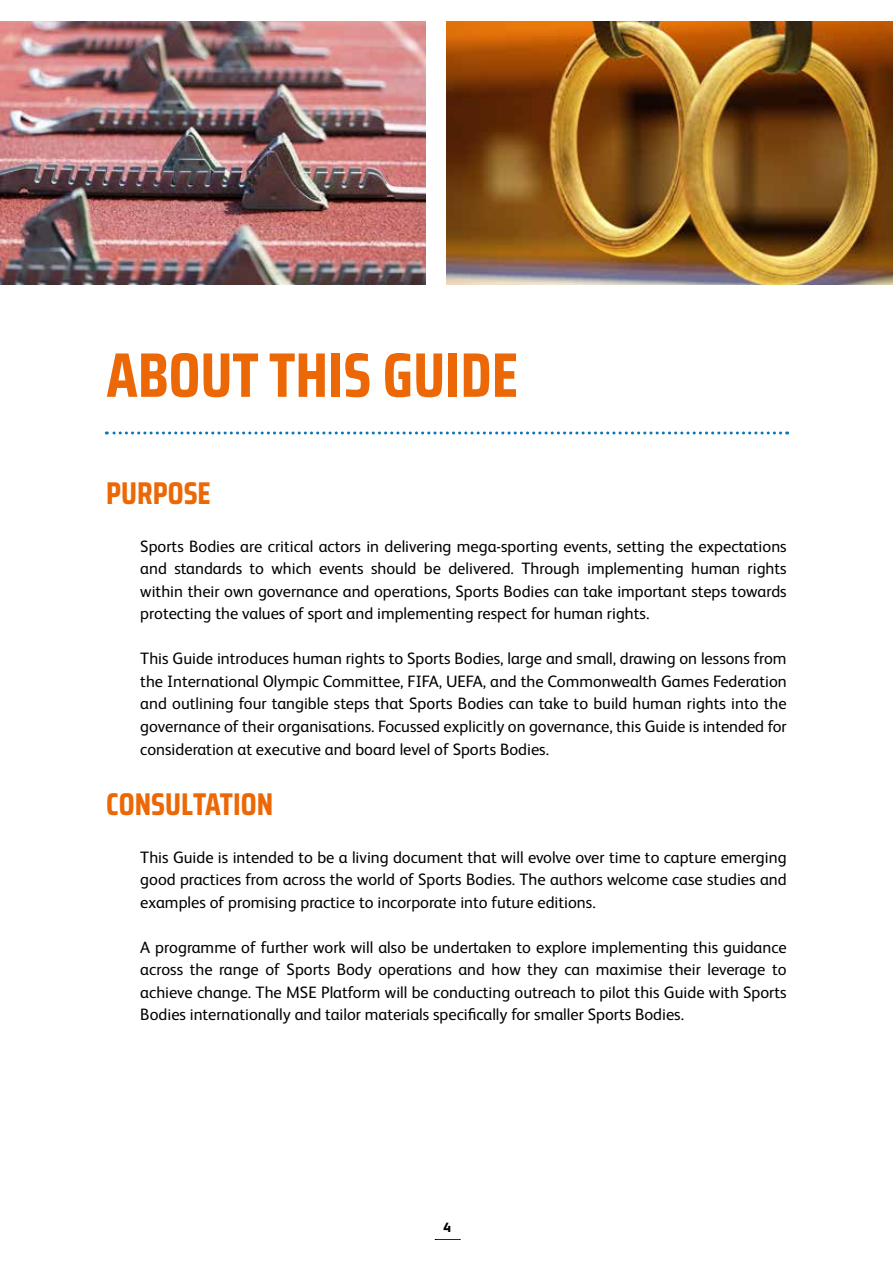
<style>
.page{position:relative;width:893px;height:1263px;background:#fff}
.page>*{position:absolute;margin:0;border:0;box-sizing:border-box;transform-origin:0 0}
.t1{font:700 63px "Saira Condensed";color:#ec6806}
.t2{font:700 31.5px "Saira Condensed";color:#ec6806}
.t3{font:16.5px/22.5px "FS Albert";color:#000;text-align:justify}
.t4{font:800 13.5px "FS Albert";color:#000}
</style>
<div class="page">
<svg style="left:435px;top:1239px;width:25px;height:1px"></svg>
<svg style="left:106px;top:431px;width:675px;height:3px"></svg>
<img style="left:447px;top:21px;width:446px;height:264px">
<img style="left:0;top:21px;width:426px;height:264px">
<h1 class="t1" style="left:106px;top:327px;width:413px">ABOUT THIS GUIDE</h1>
<h2 class="t2" style="left:106px;top:469px;width:106px">PURPOSE</h2>
<p class="t3" style="left:140px;top:534px;width:648px">Sports Bodies are critical actors in delivering mega-sporting events, setting the expectations and standards to which events should be delivered. Through implementing human rights within their own governance and operations, Sports Bodies can take important steps towards protecting the values of sport and implementing respect for human rights.</p>
<p class="t3" style="left:140px;top:647px;width:648px">This Guide introduces human rights to Sports Bodies, large and small, drawing on lessons from the International Olympic Committee, FIFA, UEFA, and the Commonwealth Games Federation and outlining four tangible steps that Sports Bodies can take to build human rights into the governance of their organisations. Focussed explicitly on governance, this Guide is intended for consideration at executive and board level of Sports Bodies.</p>
<h2 class="t2" style="left:106px;top:780px;width:168px">CONSULTATION</h2>
<p class="t3" style="left:140px;top:845px;width:648px">This Guide is intended to be a living document that will evolve over time to capture emerging good practices from across the world of Sports Bodies. The authors welcome case studies and examples of promising practice to incorporate into future editions.</p>
<p class="t3" style="left:140px;top:935px;width:648px">A programme of further work will also be undertaken to explore implementing this guidance across the range of Sports Body operations and how they can maximise their leverage to achieve change. The MSE Platform will be conducting outreach to pilot this Guide with Sports Bodies internationally and tailor materials specifically for smaller Sports Bodies.</p>
<p class="t4" style="left:443px;top:1218px;width:9px">4</p>
</div>
